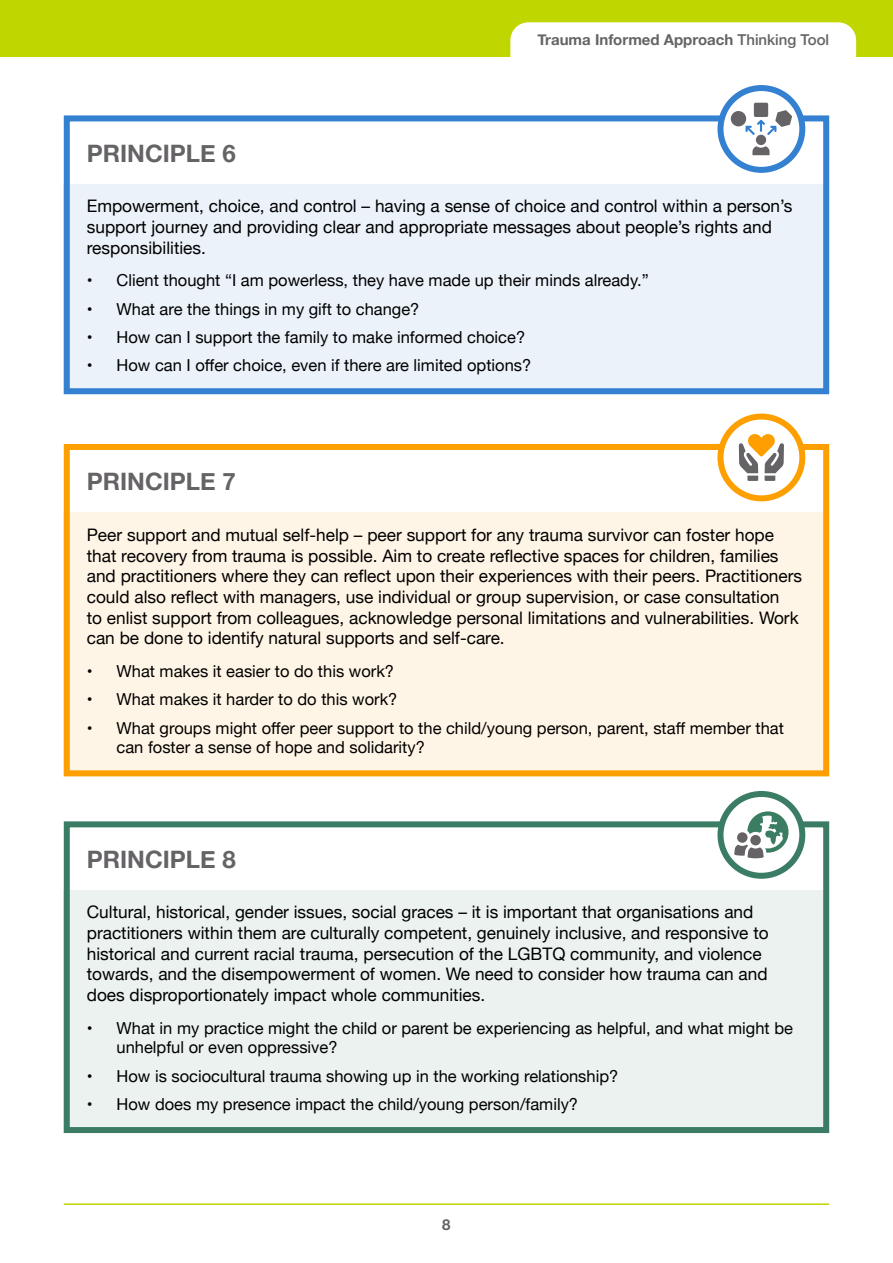
<style>
.page{position:relative;width:893px;height:1263px;background:#fff}
.page>*{position:absolute;margin:0;border:0;box-sizing:border-box;transform-origin:0 0}
.Sub_Header_Spread{font:700 24px "Helvetica Neue";color:#666366}
.Body{font:17.25px/20.7px "Helvetica Neue";color:#000}
.t1{font:16.5px/19.8px "Helvetica Neue";color:#000}
.t2{font:700 15px "Helvetica Neue";color:#666366}
.s1{font-weight:500}
</style>
<div class="page">
<hr style="left:64px;top:1203px;width:765px;height:2px;background:#bfd600">
<div style="left:0;top:0;width:893px;height:56px;background:#bfd600"></div>
<div style="left:510px;top:22px;width:346px;height:53px;background:#fff;border-radius:18px"></div>
<div style="left:64px;top:444px;width:765px;height:332px;background:#fff5e6"></div>
<div style="left:64px;top:821px;width:765px;height:312px;background:#ebf2ef"></div>
<div style="left:64px;top:444px;width:765px;height:68px;background:#fff"></div>
<div style="left:64px;top:821px;width:765px;height:68px;background:#fff"></div>
<div style="left:64px;top:444px;width:765px;height:332px;border:6px solid #fe9f00"></div>
<div style="left:64px;top:821px;width:765px;height:312px;border:6px solid #3a7d64"></div>
<svg style="left:720px;top:417px;width:82px;height:81px"></svg>
<div style="left:717px;top:414px;width:88px;height:87px;border:6px solid #fe9f00;border-radius:50%"></div>
<svg style="left:720px;top:794px;width:82px;height:82px"></svg>
<div style="left:717px;top:791px;width:88px;height:88px;border:6px solid #3a7d64;border-radius:50%"></div>
<svg style="left:739px;top:433px;width:45px;height:48px"></svg>
<svg style="left:734px;top:811px;width:54px;height:47px"></svg>
<div style="left:64px;top:115px;width:765px;height:279px;background:#ebf2fa"></div>
<div style="left:64px;top:115px;width:765px;height:68px;background:#fff"></div>
<div style="left:64px;top:115px;width:765px;height:279px;border:6px solid #3480d1"></div>
<svg style="left:720px;top:88px;width:82px;height:82px"></svg>
<div style="left:717px;top:85px;width:88px;height:88px;border:6px solid #3480d1;border-radius:50%"></div>
<svg style="left:745px;top:110px;width:47px;height:25px"></svg>
<div style="left:731px;top:111px;width:15px;height:15px;background:#666366;border-radius:50%"></div>
<div style="left:754px;top:103px;width:14px;height:14px;background:#666366;border-radius:2px"></div>
<svg style="left:752px;top:146px;width:18px;height:9px"></svg>
<div style="left:756px;top:135px;width:10px;height:10px;background:#666366;border-radius:50%"></div>
<p class="t2" style="left:537px;top:28px;width:293px">Trauma Informed Approach <span class="s1">Thinking Tool</span></p>
<h2 class="Sub_Header_Spread" style="left:87px;top:134px;width:150px">PRINCIPLE 6</h2>
<p class="Body" style="left:87px;top:197px;width:707px">Empowerment, choice, and control – having a sense of choice and control within a person’s support journey and providing clear and appropriate messages about people’s rights and responsibilities.</p>
<p class="t1" style="left:87px;top:271px;width:563px">• Client thought “I am powerless, they have made up their minds already.”</p>
<p class="t1" style="left:87px;top:300px;width:334px">• What are the things in my gift to change?</p>
<p class="t1" style="left:87px;top:328px;width:440px">• How can I support the family to make informed choice?</p>
<p class="t1" style="left:87px;top:356px;width:446px">• How can I offer choice, even if there are limited options?</p>
<h2 class="Sub_Header_Spread" style="left:87px;top:463px;width:150px">PRINCIPLE 7</h2>
<p class="Body" style="left:87px;top:525px;width:717px">Peer support and mutual self-help – peer support for any trauma survivor can foster hope that recovery from trauma is possible. Aim to create reflective spaces for children, families and practitioners where they can reflect upon their experiences with their peers. Practitioners could also reflect with managers, use individual or group supervision, or case consultation<br>to enlist support from colleagues, acknowledge personal limitations and vulnerabilities. Work can be done to identify natural supports and self-care.</p>
<p class="t1" style="left:87px;top:662px;width:309px">• What makes it easier to do this work?</p>
<p class="t1" style="left:87px;top:690px;width:312px">• What makes it harder to do this work?</p>
<p class="t1" style="left:117px;top:719px;width:669px;text-indent:-30px">• What groups might offer peer support to the child/young person, parent, staff member that can foster a sense of hope and solidarity?</p>
<h2 class="Sub_Header_Spread" style="left:87px;top:840px;width:150px">PRINCIPLE 8</h2>
<p class="Body" style="left:87px;top:903px;width:683px">Cultural, historical, gender issues, social graces – it is important that organisations and practitioners within them are culturally competent, genuinely inclusive, and responsive to historical and current racial trauma, persecution of the LGBTQ community, and violence towards, and the disempowerment of women. We need to consider how trauma can and does disproportionately impact whole communities.</p>
<p class="t1" style="left:117px;top:1019px;width:678px;text-indent:-30px">• What in my practice might the child or parent be experiencing as helpful, and what might be unhelpful or even oppressive?</p>
<p class="t1" style="left:87px;top:1067px;width:533px">• How is sociocultural trauma showing up in the working relationship?</p>
<p class="t1" style="left:87px;top:1095px;width:493px">• How does my presence impact the child/young person/family?</p>
<p class="t2" style="left:442px;top:1213px;width:10px">8</p>
</div>
